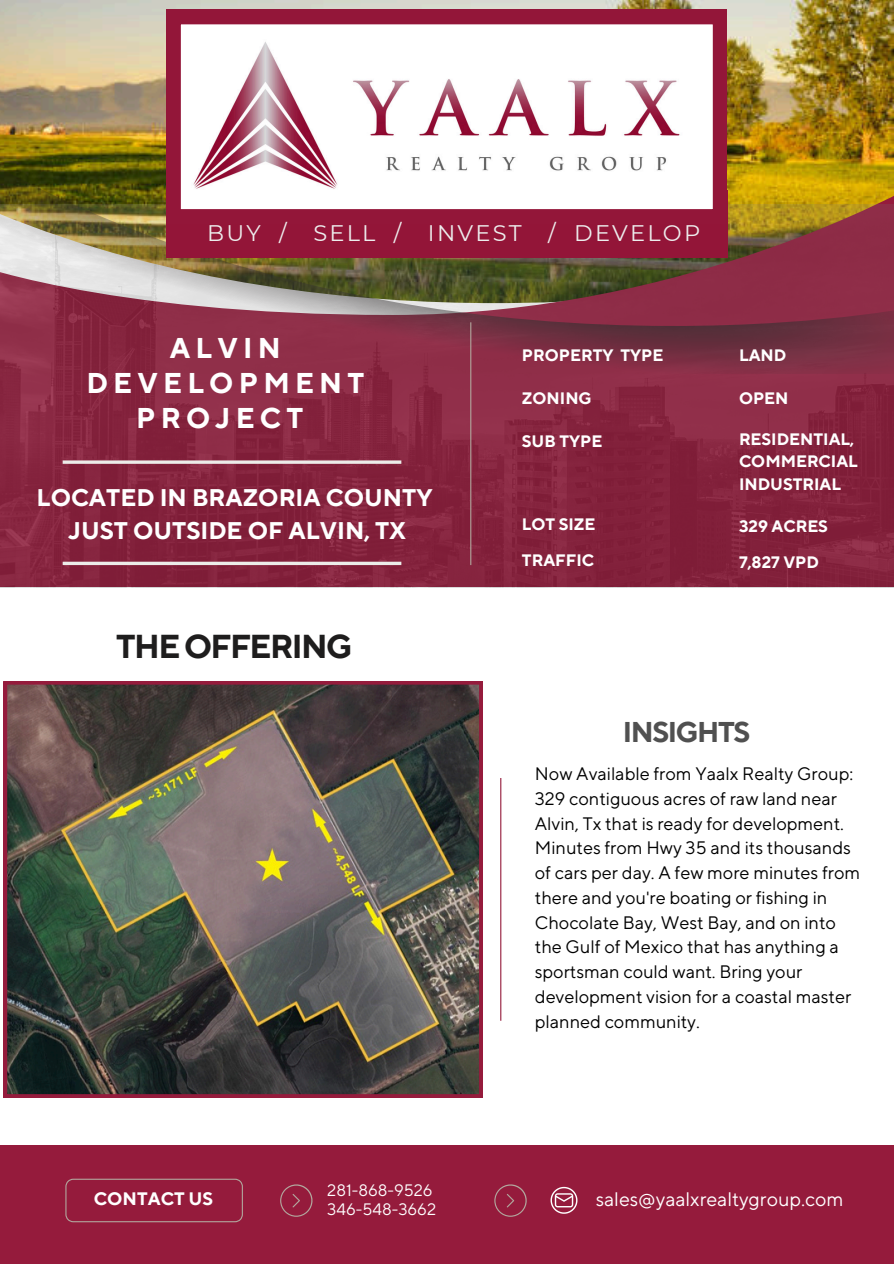
<style>
.page{position:relative;width:894px;height:1264px;background:#fff}
.page>*{position:absolute;margin:0;border:0;box-sizing:border-box;transform-origin:0 0}
.t1{font:700 33px "TT Norms Pro";letter-spacing:-.05em;color:#1e1d1d}
.t2{font:700 28.5px/34.8px "TT Norms Pro";letter-spacing:.185em;color:#fff;text-align:center}
.t3{font:700 28.5px "TT Norms Pro";letter-spacing:-.05em;color:#505050}
.t4{font:700 24px/32.7px "TT Norms Pro";color:#fff;text-align:center}
.t5{font:22.5px "Montserrat";letter-spacing:.1em;color:#ededed}
.t6{font:19.5px "TT Norms Pro";color:#fff}
.t7{font:18px/24.8px "TT Norms Pro";color:#000}
.t8{font:700 18px "TT Norms Pro";color:#fff}
.t9{font:700 16.5px/22.5px "TT Norms Pro";color:#fff}
.t10{font:16.5px/19.2px "TT Norms Pro";color:#fff}
</style>
<div class="page">
<img style="left:4px;top:681px;width:478px;height:416px">
<img style="left:0;top:0;width:892px;height:147px">
<img style="left:0;top:147px;width:893px;height:58px">
<img style="left:0;top:205px;width:893px;height:382px">
<hr style="left:470px;top:322px;width:1px;height:243px;background:#b2a69d">
<hr style="left:500px;top:778px;width:1px;height:242px;background:#951b3c">
<svg style="left:63px;top:460px;width:338px;height:4px"></svg>
<svg style="left:63px;top:561px;width:338px;height:4px"></svg>
<div style="left:0;top:1145px;width:893px;height:118px;background:#951b3c"></div>
<svg style="left:65px;top:1178px;width:178px;height:44px"></svg>
<svg style="left:280px;top:1184px;width:33px;height:32px"></svg>
<svg style="left:494px;top:1184px;width:33px;height:32px"></svg>
<svg style="left:550px;top:1186px;width:27px;height:27px"></svg>
<div style="left:166px;top:190px;width:561px;height:67px;background:#931538"></div>
<svg style="left:166px;top:10px;width:560px;height:200px"></svg>
<h5 class="t5" style="left:207px;top:219px;width:494px">BUY / SELL / INVEST / DEVELOP</h5>
<h1 class="t2" style="left:86px;top:332px;width:279px">ALVIN<br>DEVELOPMENT<br>PROJECT</h1>
<h2 class="t4" style="left:37px;top:482px;width:397px">LOCATED IN BRAZORIA COUNTY<br>JUST OUTSIDE OF ALVIN, TX</h2>
<h2 class="t1" style="left:116px;top:627px;width:237px">THE OFFERING</h2>
<p class="t9" style="left:522px;top:345px;width:143px">PROPERTY TYPE</p>
<h3 class="t9" style="left:522px;top:388px;width:71px">ZONING</h3>
<p class="t9" style="left:522px;top:430px;width:82px">SUB TYPE</p>
<p class="t9" style="left:522px;top:514px;width:75px">LOT SIZE</p>
<p class="t9" style="left:522px;top:549px;width:74px">TRAFFIC</p>
<p class="t9" style="left:738px;top:345px;width:49px">LAND</p>
<p class="t9" style="left:738px;top:388px;width:51px">OPEN</p>
<p class="t9" style="left:738px;top:428px;width:120px">RESIDENTIAL,<br>COMMERCIAL</p>
<p class="t9" style="left:738px;top:473px;width:104px">INDUSTRIAL</p>
<p class="t9" style="left:738px;top:516px;width:90px">329 ACRES</p>
<p class="t9" style="left:738px;top:551px;width:81px">7,827 VPD</p>
<p class="t3" style="left:622px;top:714px;width:129px">INSIGHTS</p>
<p class="t7" style="left:534px;top:762px;width:327px">Now Available from Yaalx Realty Group:<br>329 contiguous acres of raw land near Alvin, Tx that is ready for development.<br>Minutes from Hwy 35 and its thousands of cars per day. A few more minutes from there and you're boating or fishing in Chocolate Bay, West Bay, and on into the Gulf of Mexico that has anything a sportsman could want. Bring your development vision for a coastal master planned community.</p>
<p class="t8" style="left:94px;top:1187px;width:121px">CONTACT US</p>
<h4 class="t10" style="left:327px;top:1181px;width:110px">281-868-9526<br>346-548-3662</h4>
<p class="t6" style="left:595px;top:1187px;width:249px">sales@yaalxrealtygroup.com</p>
</div>
